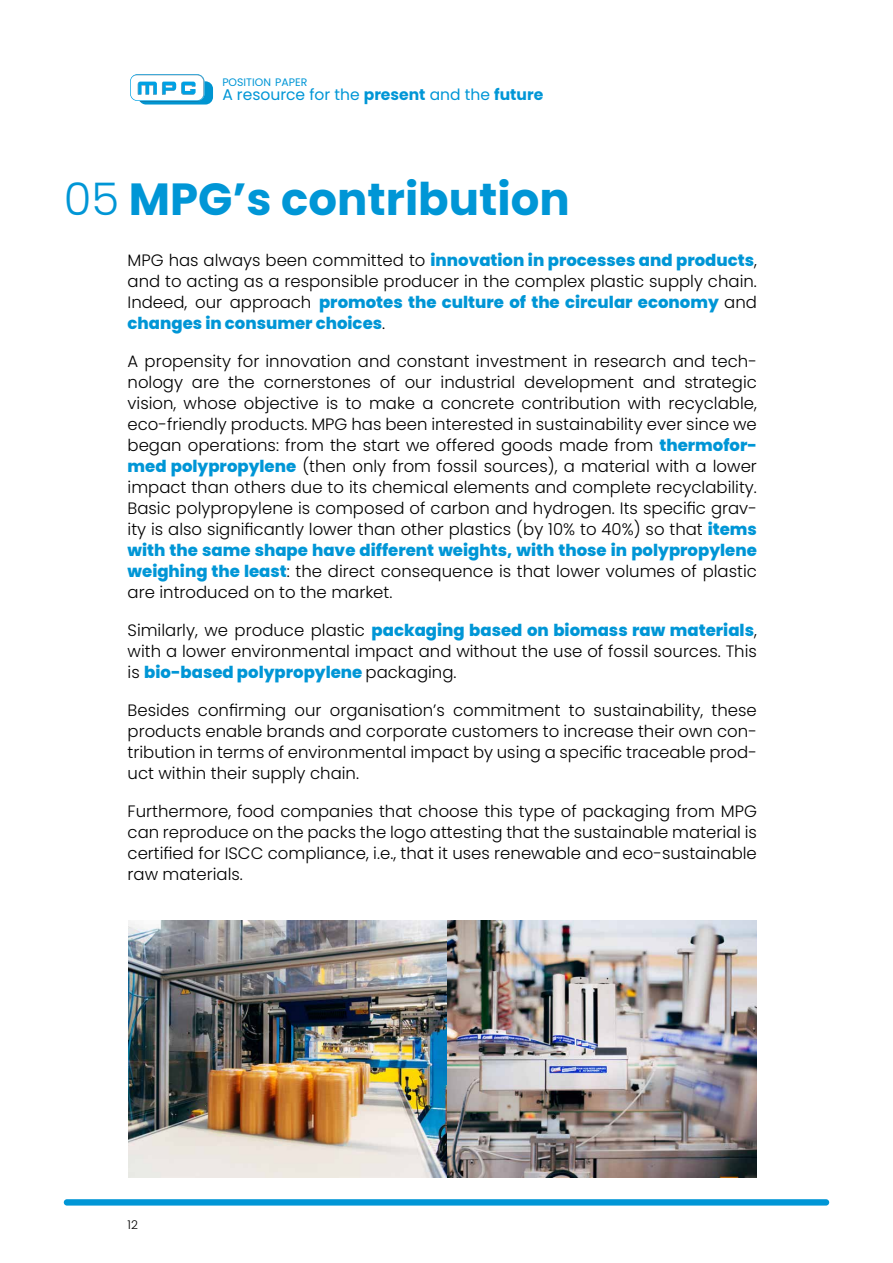
<style>
.page{position:relative;width:893px;height:1263px;background:#fff}
.page>*{position:absolute;margin:0;border:0;box-sizing:border-box;transform-origin:0 0}
.t1{font:700 45px "Poppins";color:#0096d6}
.t2{font:300 16.5px/21px "Poppins";color:#000;text-align:justify}
.t3{font:15.6px "Poppins";color:#0096d6}
.t4{font:300 12px "Poppins";color:#000}
.t5{font:10.8px "Poppins";color:#0096d6}
.s1{font-weight:700}
.s2{font-weight:300}
.s3{font-weight:800;color:#0096d6}
</style>
<div class="page">
<img style="left:128px;top:921px;width:628px;height:256px">
<svg style="left:130px;top:74px;width:75px;height:27px"></svg>
<div style="left:131px;top:75px;width:73px;height:25px;background:#fff;border-radius:7px"></div>
<svg style="left:132px;top:75px;width:81px;height:29px"></svg>
<div style="left:64px;top:1199px;width:765px;height:6px;background:#0096d6;border-radius:3px"></div>
<p class="t5" style="left:222px;top:76px;width:86px">POSITION PAPER</p>
<p class="t3" style="left:222px;top:86px;width:322px">A resource for the <span class="s1">present</span> and the <span class="s1">future</span></p>
<h1 class="t1" style="left:64px;top:173px;width:507px"><span class="s2">05</span> MPG’s contribution</h1>
<p class="t2" style="left:128px;top:250px;width:631px">MPG has always been committed to <span class="s3">innovation in processes and products</span>, and to acting as a responsible producer in the complex plastic supply chain.<br>Indeed, our approach <span class="s3">promotes the culture of the circular economy</span> and <span class="s3">changes in consumer choices</span>.</p>
<p class="t2" style="left:128px;top:351px;width:631px">A propensity for innovation and constant investment in research and tech&shy;nology are the cornerstones of our industrial development and strategic vision, whose objective is to make a concrete contribution with recyclable, eco-friendly products. MPG has been interested in sustainability ever since we began operations: from the start we offered goods made from <span class="s3">thermofor&shy;med polypropylene</span> (then only from fossil sources), a material with a lower impact than others due to its chemical elements and complete recyclability.<br>Basic polypropylene is composed of carbon and hydrogen. Its specific grav&shy;ity is also significantly lower than other plastics (by 10% to 40%) so that <span class="s3">items with the same shape have different weights, with those in polypropylene weighing the least</span>: the direct consequence is that lower volumes of plastic are introduced on to the market.</p>
<p class="t2" style="left:128px;top:620px;width:631px">Similarly, we produce plastic <span class="s3">packaging based on biomass raw materials</span>, with a lower environmental impact and without the use of fossil sources. This is <span class="s3">bio-based polypropylene</span> packaging.</p>
<p class="t2" style="left:128px;top:700px;width:631px">Besides confirming our organisation’s commitment to sustainability, these products enable brands and corporate customers to increase their own con&shy;tribution in terms of environmental impact by using a specific traceable prod&shy;uct within their supply chain.</p>
<p class="t2" style="left:128px;top:801px;width:631px">Furthermore, food companies that choose this type of packaging from MPG can reproduce on the packs the logo attesting that the sustainable material is certified for ISCC compliance, i.e., that it uses renewable and eco-sustainable raw materials.</p>
<p class="t4" style="left:128px;top:1218px;width:12px">12</p>
</div>
